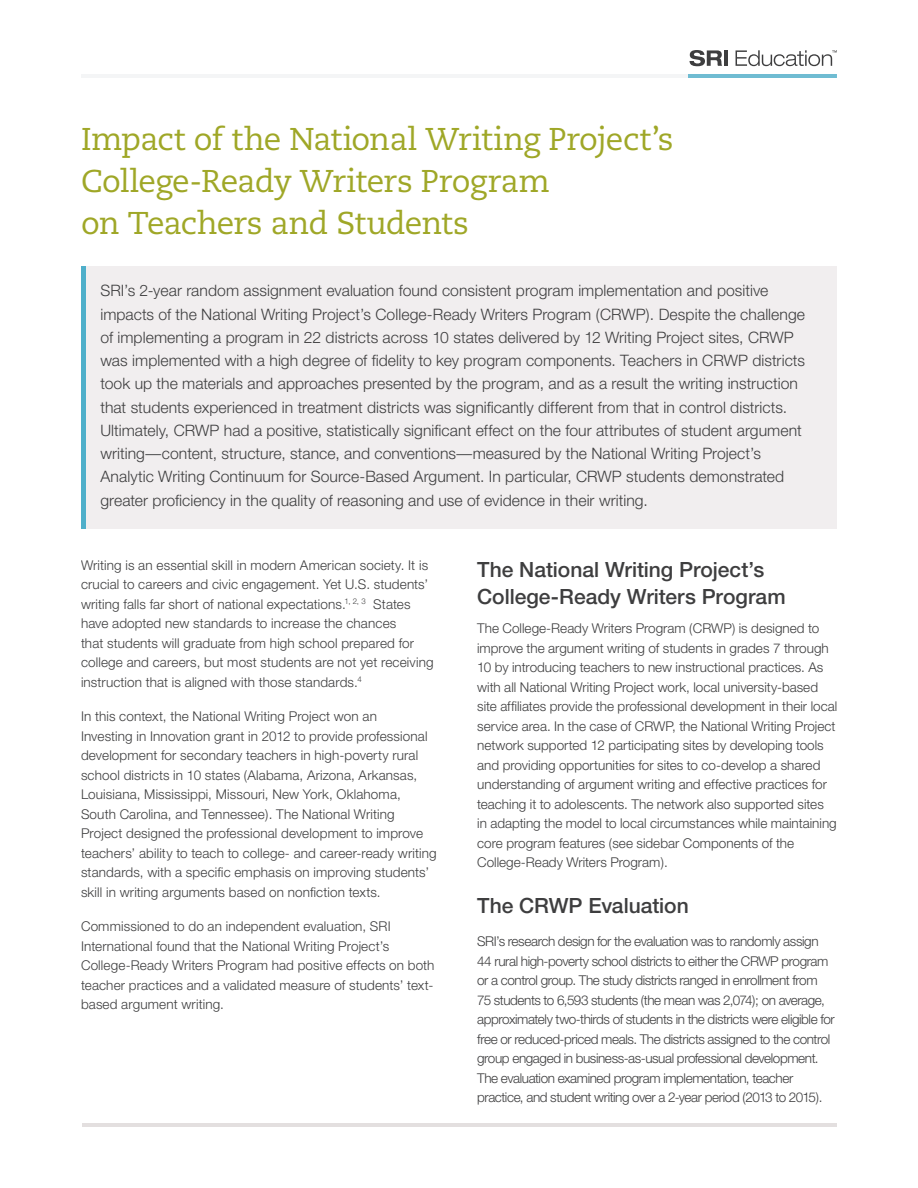
<style>
.page{position:relative;width:918px;height:1188px;background:#fff}
.page>*{position:absolute;margin:0;border:0;box-sizing:border-box;transform-origin:0 0}
.t1{font:31.5px/42px "Caecilia LT Std";letter-spacing:-.025em;color:#9fa727}
.t2{font:500 21px/27px "Helvetica Neue";color:#3e3e3f}
.t3{font:300 15.75px/23.2px "Helvetica Neue";letter-spacing:.005em;color:#3e3e3f}
.t4{font:300 13.5px/19.5px "Helvetica Neue";color:#3e3e3f}
.t5{font:300 13.5px/19.5px "Helvetica Neue";letter-spacing:-.03em;color:#3e3e3f}
</style>
<div class="page">
<svg style="left:690px;top:50px;width:32px;height:16px"></svg>
<hr style="left:724px;top:50px;width:4px;height:16px;background:#3e3e3f">
<svg style="left:736px;top:50px;width:101px;height:16px"></svg>
<div style="left:81px;top:266px;width:756px;height:263px;background:#f1eeef"></div>
<hr style="left:81px;top:266px;width:4px;height:263px;background:#4fafca">
<hr style="left:82px;top:1124px;width:755px;height:3px;background:#dcd8d7">
<hr style="left:81px;top:75px;width:755px;height:3px;background:#f2f3f4">
<hr style="left:688px;top:75px;width:149px;height:3px;background:#4fafca">
<h1 class="t1" style="left:81px;top:118px;width:594px">Impact of the National Writing Project’s<br>College-Ready Writers Program<br>on Teachers and Students</h1>
<p class="t3" style="left:100px;top:279px;width:706px">SRI’s 2-year random assignment evaluation found consistent program implementation and positive impacts of the National Writing Project’s College-Ready Writers Program (CRWP). Despite the challenge of implementing a program in 22 districts across 10 states delivered by 12 Writing Project sites, CRWP was implemented with a high degree of fidelity to key program components. Teachers in CRWP districts took up the materials and approaches presented by the program, and as a result the writing instruction that students experienced in treatment districts was significantly different from that in control districts.<br>Ultimately, CRWP had a positive, statistically significant effect on the four attributes of student argument writing—content, structure, stance, and conventions—measured by the National Writing Project’s Analytic Writing Continuum for Source-Based Argument. In particular, CRWP students demonstrated greater proficiency in the quality of reasoning and use of evidence in their writing.</p>
<p class="t4" style="left:81px;top:555px;width:354px">Writing is an essential skill in modern American society. It is crucial to careers and civic engagement. Yet U.S. students’ writing falls far short of national expectations.<sup>1,</sup> <sup>2,</sup> <sup>3</sup> States have adopted new standards to increase the chances<br>that students will graduate from high school prepared for college and careers, but most students are not yet receiving instruction that is aligned with those standards.<sup>4</sup></p>
<p class="t4" style="left:81px;top:706px;width:357px">In this context, the National Writing Project won an<br>Investing in Innovation grant in 2012 to provide professional development for secondary teachers in high-poverty rural school districts in 10 states (Alabama, Arizona, Arkansas, Louisiana, Mississippi, Missouri, New York, Oklahoma, South Carolina, and Tennessee). The National Writing Project designed the professional development to improve teachers’ ability to teach to college- and career-ready writing standards, with a specific emphasis on improving students’ skill in writing arguments based on nonfiction texts.</p>
<p class="t4" style="left:81px;top:916px;width:355px">Commissioned to do an independent evaluation, SRI International found that the National Writing Project’s College-Ready Writers Program had positive effects on both teacher practices and a validated measure of students’ text&shy;based argument writing.</p>
<h2 class="t2" style="left:477px;top:556px;width:310px">The National Writing Project’s<br>College-Ready Writers Program</h2>
<p class="t4" style="left:477px;top:618px;width:362px">The College-Ready Writers Program (CRWP) is designed to improve the argument writing of students in grades 7 through 10 by introducing teachers to new instructional practices. As with all National Writing Project work, local university-based site affiliates provide the professional development in their local service area. In the case of CRWP, the National Writing Project network supported 12 participating sites by developing tools and providing opportunities for sites to co-develop a shared understanding of argument writing and effective practices for teaching it to adolescents. The network also supported sites<br>in adapting the model to local circumstances while maintaining core program features (see sidebar Components of the College-Ready Writers Program).</p>
<h2 class="t2" style="left:477px;top:892px;width:213px">The CRWP Evaluation</h2>
<p class="t5" style="left:477px;top:931px;width:359px">SRI’s research design for the evaluation was to randomly assign 44 rural high-poverty school districts to either the CRWP program or a control group. The study districts ranged in enrollment from 75 students to 6,593 students (the mean was 2,074); on average, approximately two-thirds of students in the districts were eligible for free or reduced-priced meals. The districts assigned to the control group engaged in business-as-usual professional development.<br>The evaluation examined program implementation, teacher practice, and student writing over a 2-year period (2013 to 2015).</p>
</div>
